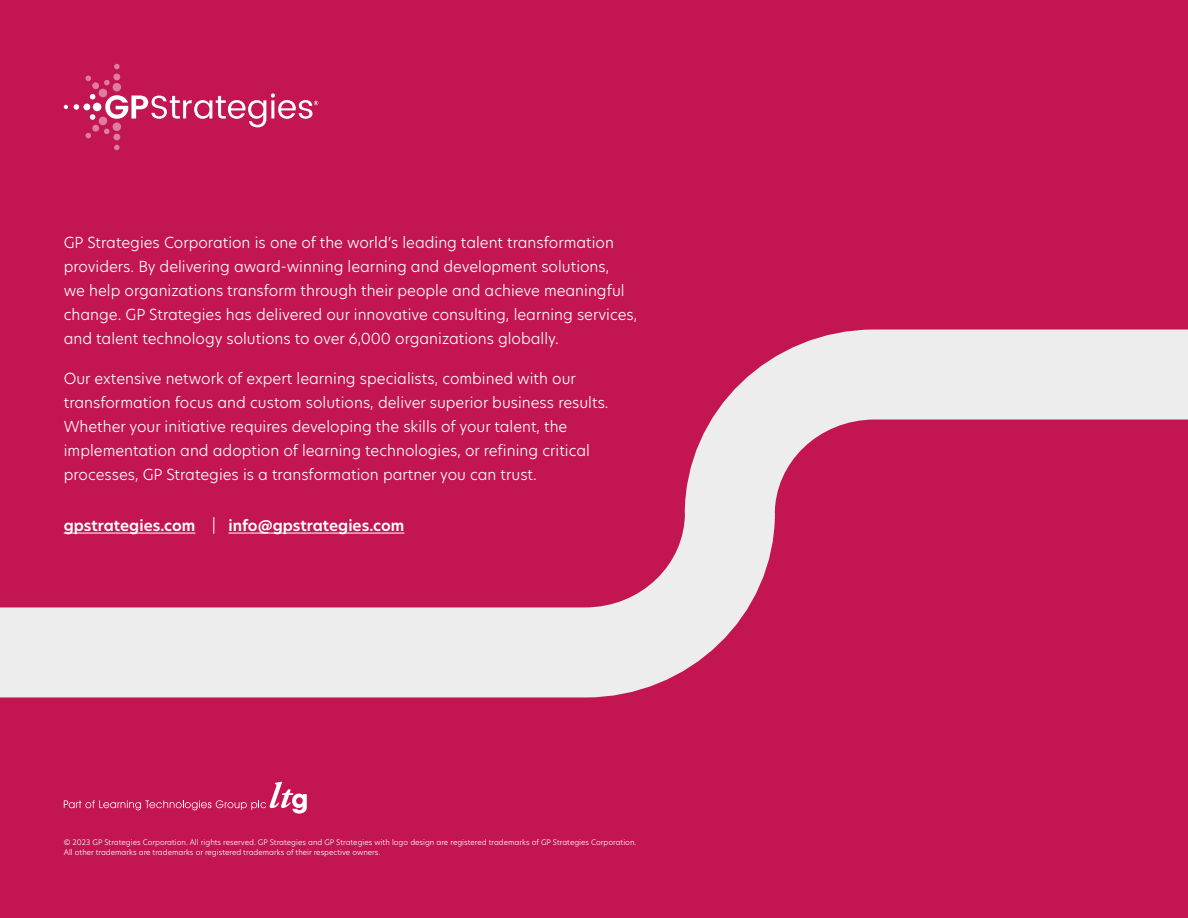
<style>
.page{position:relative;width:1188px;height:918px;background:#c31552}
.page>*{position:absolute;margin:0;border:0;box-sizing:border-box;transform-origin:0 0}
.t1{font:300 15px/24px "New Hero";color:#fff}
.t2{font:600 15px "New Hero";color:#fff}
.t3{font:300 7.5px/10.5px "New Hero";color:#fff}
.s1{font-weight:300}
</style>
<div class="page">
<svg style="left:64px;top:782px;width:243px;height:32px"></svg>
<div style="left:83px;top:104px;width:7px;height:6px;background:#fff;border-radius:50%"></div>
<svg style="left:74px;top:104px;width:5px;height:6px"></svg>
<svg style="left:64px;top:105px;width:4px;height:4px"></svg>
<div style="left:113px;top:134px;width:7px;height:6px;background:#dd7d9f;border-radius:50%"></div>
<svg style="left:114px;top:145px;width:6px;height:5px"></svg>
<div style="left:113px;top:74px;width:7px;height:6px;background:#dd7d9f;border-radius:50%"></div>
<svg style="left:114px;top:64px;width:6px;height:5px"></svg>
<svg style="left:85px;top:76px;width:233px;height:62px"></svg>
<svg style="left:709px;top:329px;width:479px;height:106px"></svg>
<svg style="left:0;top:423px;width:820px;height:275px"></svg>
<p class="t1" style="left:64px;top:230px;width:575px">GP Strategies Corporation is one of the world’s leading talent transformation providers. By delivering award-winning learning and development solutions,<br>we help organizations transform through their people and achieve meaningful change. GP Strategies has delivered our innovative consulting, learning services, and talent technology solutions to over 6,000 organizations globally.</p>
<p class="t1" style="left:64px;top:366px;width:546px">Our extensive network of expert learning specialists, combined with our transformation focus and custom solutions, deliver superior business results.<br>Whether your initiative requires developing the skills of your talent, the implementation and adoption of learning technologies, or refining critical processes, GP Strategies is a transformation partner you can trust.</p>
<p class="t2" style="left:64px;top:515px;width:342px">gpstrategies.com <span class="s1">|</span> info@gpstrategies.com</p>
<p class="t3" style="left:64px;top:837px;width:574px">© 2023 GP Strategies Corporation. All rights reserved. GP Strategies and GP Strategies with logo design are registered trademarks of GP Strategies Corporation.<br>All other trademarks are trademarks or registered trademarks of their respective owners.</p>
</div>
